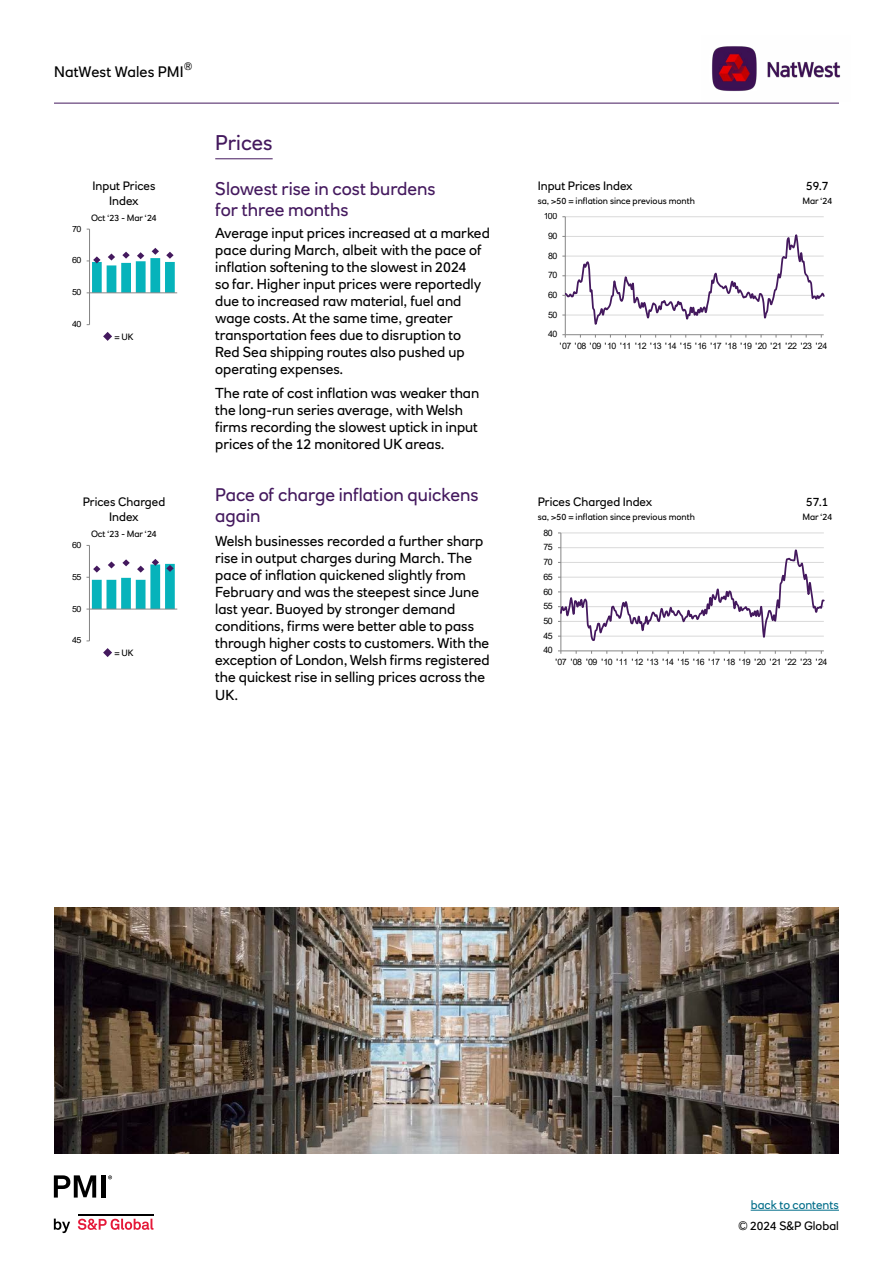
<style>
.page{position:relative;width:893px;height:1263px;background:#fff}
.page>*{position:absolute;margin:0;border:0;box-sizing:border-box;transform-origin:0 0}
.Section_header{font:21px "RN House Sans";color:#44195e}
.Body_subheader{font:18px/21.6px "RN House Sans";color:#44195e}
.Body_copy{font:18px/21.6px "RN House Sans";color:#44195e}
.t1{font:15px "RN House Sans";letter-spacing:.005em;color:#000}
.Body_copy-2{font:14.25px/17.1px "RN House Sans";color:#000}
.t2{font:12px/14.4px "RN House Sans";color:#000;text-align:center}
.t3{font:12px "RN House Sans";color:#006d89}
.t4{font:10.5px "RN House Sans";color:#000}
.t5{font:9px "RN House Sans";color:#000}
.t6{font:8.85px "Arial";letter-spacing:-.06em;color:#000}
.t7{font:8.55px "Arial";letter-spacing:-.055em;color:#000;scale:1.05 1}
</style>
<div class="page">
<hr style="left:54px;top:103px;width:785px;height:1px;background:#44195e">
<svg style="left:54px;top:1218px;width:16px;height:15px"></svg>
<svg style="left:78px;top:1218px;width:75px;height:12px"></svg>
<hr style="left:78px;top:1213px;width:75px;height:2px;background:#000">
<svg style="left:54px;top:1175px;width:42px;height:22px"></svg>
<div style="left:101px;top:1175px;width:5px;height:22px;background:#000"></div>
<svg style="left:108px;top:1175px;width:4px;height:4px"></svg>
<hr style="left:751px;top:1210px;width:88px;height:1px;background:#006d89">
<img style="left:712px;top:46px;width:129px;height:46px">
<hr style="left:215px;top:159px;width:58px;height:1px;background:#44195e">
<hr style="left:565px;top:216px;width:259px;height:1px;background:#d9d9d9">
<hr style="left:565px;top:217px;width:1px;height:118px;background:#868686">
<hr style="left:565px;top:334px;width:259px;height:1px;background:#868686">
<svg style="left:562px;top:334px;width:4px;height:4px"></svg>
<svg style="left:562px;top:234px;width:262px;height:93px"></svg>
<hr style="left:89px;top:229px;width:1px;height:96px;background:#868686">
<hr style="left:90px;top:293px;width:87px;height:1px;background:#868686">
<svg style="left:87px;top:248px;width:88px;height:46px"></svg>
<hr style="left:561px;top:533px;width:263px;height:1px;background:#d9d9d9">
<hr style="left:560px;top:533px;width:1px;height:118px;background:#868686">
<hr style="left:561px;top:650px;width:263px;height:1px;background:#868686">
<svg style="left:558px;top:547px;width:266px;height:96px"></svg>
<hr style="left:89px;top:545px;width:1px;height:96px;background:#868686">
<hr style="left:89px;top:609px;width:88px;height:1px;background:#868686">
<svg style="left:87px;top:559px;width:88px;height:51px"></svg>
<img style="left:54px;top:907px;width:785px;height:247px">
<svg style="left:103px;top:332px;width:9px;height:9px"></svg>
<svg style="left:103px;top:648px;width:9px;height:9px"></svg>
<p class="t4" style="left:184px;top:59px;width:10px">®</p>
<p class="t1" style="left:54px;top:63px;width:131px">NatWest Wales PMI</p>
<h2 class="Section_header" style="left:215px;top:130px;width:59px">Prices</h2>
<p class="t2" style="left:93px;top:179px;width:64px">Input Prices<br>Index</p>
<p class="t7" style="left:72px;top:223px;width:11px">70</p>
<p class="t7" style="left:72px;top:254px;width:11px">60</p>
<p class="t7" style="left:72px;top:286px;width:11px">50</p>
<p class="t7" style="left:72px;top:318px;width:11px">40</p>
<p class="t5" style="left:91px;top:212px;width:67px">Oct ‘23 - Mar ‘24</p>
<p class="t5" style="left:114px;top:331px;width:21px">= UK</p>
<p class="t2" style="left:83px;top:495px;width:84px">Prices Charged<br>Index</p>
<p class="t7" style="left:72px;top:539px;width:10px">60</p>
<p class="t7" style="left:72px;top:571px;width:10px">55</p>
<p class="t7" style="left:72px;top:603px;width:10px">50</p>
<p class="t7" style="left:72px;top:634px;width:10px">45</p>
<p class="t5" style="left:91px;top:528px;width:67px">Oct ‘23 - Mar ‘24</p>
<p class="t5" style="left:114px;top:647px;width:21px">= UK</p>
<p class="Body_subheader" style="left:215px;top:177px;width:222px">Slowest rise in cost burdens for three months</p>
<p class="Body_copy-2" style="left:215px;top:224px;width:276px">Average input prices increased at a marked pace during March, albeit with the pace of inflation softening to the slowest in 2024<br>so far. Higher input prices were reportedly due to increased raw material, fuel and wage costs. At the same time, greater transportation fees due to disruption to<br>Red Sea shipping routes also pushed up operating expenses.</p>
<p class="Body_copy-2" style="left:215px;top:384px;width:265px">The rate of cost inflation was weaker than the long-run series average, with Welsh firms recording the slowest uptick in input prices of the 12 monitored UK areas.</p>
<p class="Body_copy" style="left:215px;top:483px;width:265px">Pace of charge inflation quickens again</p>
<p class="Body_copy-2" style="left:215px;top:532px;width:276px">Welsh businesses recorded a further sharp rise in output charges during March. The pace of inflation quickened slightly from February and was the steepest since June last year. Buoyed by stronger demand conditions, firms were better able to pass through higher costs to customers. With the exception of London, Welsh firms registered the quickest rise in selling prices across the UK.</p>
<p class="t2" style="left:538px;top:179px;width:97px">Input Prices Index</p>
<p class="t5" style="left:538px;top:195px;width:159px">sa, &gt;50 = inflation since previous month</p>
<p class="t6" style="left:544px;top:210px;width:15px">100</p>
<p class="t6" style="left:548px;top:230px;width:11px">90</p>
<p class="t6" style="left:548px;top:249px;width:11px">80</p>
<p class="t6" style="left:548px;top:269px;width:11px">70</p>
<p class="t6" style="left:548px;top:289px;width:11px">60</p>
<p class="t6" style="left:548px;top:308px;width:11px">50</p>
<p class="t6" style="left:548px;top:328px;width:11px">40</p>
<p class="t2" style="left:806px;top:179px;width:24px">59.7</p>
<p class="t5" style="left:802px;top:195px;width:32px">Mar ‘24</p>
<p class="t6" style="left:560px;top:340px;width:269px">'07 '08 '09 '10 '11 '12 '13 '14 '15 '16 '17 '18 '19 '20 '21 '22 '23 '24</p>
<p class="t2" style="left:538px;top:495px;width:116px">Prices Charged Index</p>
<p class="t5" style="left:538px;top:511px;width:159px">sa, &gt;50 = inflation since previous month</p>
<p class="t6" style="left:544px;top:526px;width:11px">80</p>
<p class="t6" style="left:544px;top:541px;width:11px">75</p>
<p class="t6" style="left:544px;top:556px;width:11px">70</p>
<p class="t6" style="left:544px;top:570px;width:11px">65</p>
<p class="t6" style="left:544px;top:585px;width:11px">60</p>
<p class="t6" style="left:544px;top:600px;width:11px">55</p>
<p class="t6" style="left:544px;top:615px;width:11px">50</p>
<p class="t6" style="left:544px;top:629px;width:11px">45</p>
<p class="t6" style="left:544px;top:644px;width:11px">40</p>
<p class="t2" style="left:806px;top:495px;width:24px">57.1</p>
<p class="t5" style="left:802px;top:511px;width:32px">Mar ‘24</p>
<p class="t6" style="left:555px;top:656px;width:273px">'07 '08 '09 '10 '11 '12 '13 '14 '15 '16 '17 '18 '19 '20 '21 '22 '23 '24</p>
<p class="t3" style="left:751px;top:1197px;width:90px">back to contents</p>
<p class="t2" style="left:739px;top:1218px;width:102px">© 2024 S&amp;P Global</p>
</div>
